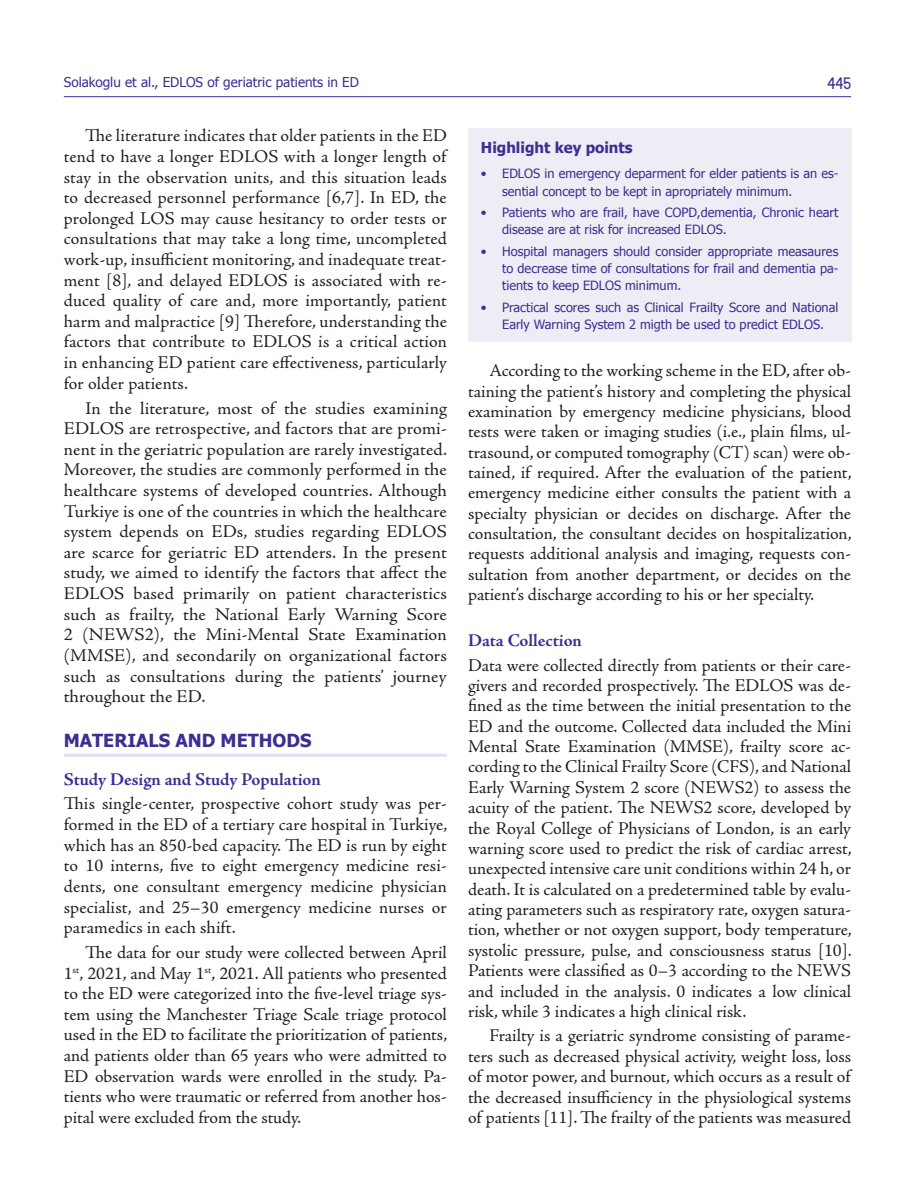
<style>
.page{position:relative;width:915px;height:1191px;background:#fff}
.page>*{position:absolute;margin:0;border:0;box-sizing:border-box;transform-origin:0 0}
._01__Yazı_Metni_NCI{font:18px/20.5px "Adobe Jenson Pro";color:#231f20;text-align:justify}
.Ikinci_Arabaslik{font:700 18px "Adobe Jenson Pro";letter-spacing:-.005em;color:#3a3091}
._06__Yazı_Konu_Basli{font:700 18px "Tahoma";color:#3a3091}
.t1{font:500 16.5px "Circula";color:#3a3091}
._05__Özet_Yazısı_NCI{font:700 15px "Tahoma";color:#3a3091}
.t2{font:13.5px "Tahoma";color:#3a3091}
._05__Özet_Yazısı_NCI-2{font:12.75px/17.2px "Tahoma";color:#3a3091}
</style>
<div class="page">
<hr style="left:64px;top:96px;width:786px;height:1px;background:#3a3091">
<hr style="left:64px;top:753px;width:382px;height:3px;background:#e2e0f0">
<div style="left:468px;top:128px;width:382px;height:214px;background:#eeedf5"></div>
<p class="t2" style="left:64px;top:73px;width:296px">Solakoglu et al., EDLOS of geriatric patients in ED</p>
<p class="t1" style="left:827px;top:73px;width:25px">445</p>
<p class="_01__Yazı_Metni_NCI" style="left:64px;top:126px;width:384px;text-indent:21px">The literature indicates that older patients in the ED tend to have a longer EDLOS with a longer length of stay in the observation units, and this situation leads to decreased personnel performance [6,7]. In ED, the prolonged LOS may cause hesitancy to order tests or consultations that may take a long time, uncompleted work-up, insufficient monitoring, and inadequate treat&shy;ment [8], and delayed EDLOS is associated with re&shy;duced quality of care and, more importantly, patient harm and malpractice [9] Therefore, understanding the factors that contribute to EDLOS is a critical action in enhancing ED patient care effectiveness, particularly for older patients.</p>
<p class="_01__Yazı_Metni_NCI" style="left:64px;top:398px;width:385px;text-indent:21px">In the literature, most of the studies examining EDLOS are retrospective, and factors that are promi&shy;nent in the geriatric population are rarely investigated.<br>Moreover, the studies are commonly performed in the healthcare systems of developed countries. Although Turkiye is one of the countries in which the healthcare system depends on EDs, studies regarding EDLOS are scarce for geriatric ED attenders. In the present study, we aimed to identify the factors that affect the EDLOS based primarily on patient characteristics such as frailty, the National Early Warning Score 2 (NEWS2), the Mini-Mental State Examination (MMSE), and secondarily on organizational factors such as consultations during the patients’ journey throughout the ED.</p>
<p class="_06__Yazı_Konu_Basli" style="left:64px;top:728px;width:249px">MATERIALS AND METHODS</p>
<p class="Ikinci_Arabaslik" style="left:64px;top:768px;width:258px">Study Design and Study Population</p>
<p class="_01__Yazı_Metni_NCI" style="left:64px;top:794px;width:385px">This single-center, prospective cohort study was per&shy;formed in the ED of a tertiary care hospital in Turkiye, which has an 850-bed capacity. The ED is run by eight to 10 interns, five to eight emergency medicine resi&shy;dents, one consultant emergency medicine physician specialist, and 25–30 emergency medicine nurses or paramedics in each shift.</p>
<p class="_01__Yazı_Metni_NCI" style="left:64px;top:942px;width:385px;text-indent:21px">The data for our study were collected between April 1<sup>st</sup>, 2021, and May 1<sup>st</sup>, 2021. All patients who presented to the ED were categorized into the five-level triage sys&shy;tem using the Manchester Triage Scale triage protocol used in the ED to facilitate the prioritization of patients, and patients older than 65 years who were admitted to ED observation wards were enrolled in the study. Pa&shy;tients who were traumatic or referred from another hos&shy;pital were excluded from the study.</p>
<p class="_05__Özet_Yazısı_NCI" style="left:480px;top:137px;width:153px">Highlight key points</p>
<p class="_05__Özet_Yazısı_NCI-2" style="left:502px;top:164px;width:337px;text-indent:-21px">• EDLOS in emergency deparment for elder patients is an es&shy;sential concept to be kept in apropriately minimum.</p>
<p class="_05__Özet_Yazısı_NCI-2" style="left:502px;top:203px;width:337px;text-indent:-21px">• Patients who are frail, have COPD,dementia, Chronic heart disease are at risk for increased EDLOS.</p>
<p class="_05__Özet_Yazısı_NCI-2" style="left:502px;top:242px;width:337px;text-align:justify;text-indent:-21px">• Hospital managers should consider appropriate measaures to decrease time of consultations for frail and dementia pa&shy;tients to keep EDLOS minimum.</p>
<p class="_05__Özet_Yazısı_NCI-2" style="left:480px;top:298px;width:359px;text-align:center">• Practical scores such as Clinical Frailty Score and National<br>Early Warning System 2 migth be used to predict EDLOS.</p>
<p class="_01__Yazı_Metni_NCI" style="left:468px;top:361px;width:385px;text-indent:21px">According to the working scheme in the ED, after ob&shy;taining the patient’s history and completing the physical examination by emergency medicine physicians, blood tests were taken or imaging studies (i.e., plain films, ul&shy;trasound, or computed tomography (CT) scan) were ob&shy;tained, if required. After the evaluation of the patient, emergency medicine either consults the patient with a specialty physician or decides on discharge. After the consultation, the consultant decides on hospitalization, requests additional analysis and imaging, requests con&shy;sultation from another department, or decides on the patient’s discharge according to his or her specialty.</p>
<p class="Ikinci_Arabaslik" style="left:468px;top:630px;width:115px">Data Collection</p>
<p class="_01__Yazı_Metni_NCI" style="left:468px;top:655px;width:385px">Data were collected directly from patients or their care&shy;givers and recorded prospectively. The EDLOS was de&shy;fined as the time between the initial presentation to the ED and the outcome. Collected data included the Mini Mental State Examination (MMSE), frailty score ac&shy;cording to the Clinical Frailty Score (CFS), and National Early Warning System 2 score (NEWS2) to assess the acuity of the patient. The NEWS2 score, developed by the Royal College of Physicians of London, is an early warning score used to predict the risk of cardiac arrest, unexpected intensive care unit conditions within 24 h, or death. It is calculated on a predetermined table by evalu&shy;ating parameters such as respiratory rate, oxygen satura&shy;tion, whether or not oxygen support, body temperature, systolic pressure, pulse, and consciousness status [10].<br>Patients were classified as 0–3 according to the NEWS and included in the analysis. 0 indicates a low clinical risk, while 3 indicates a high clinical risk.</p>
<p class="_01__Yazı_Metni_NCI" style="left:468px;top:1026px;width:384px;text-indent:21px">Frailty is a geriatric syndrome consisting of parame&shy;ters such as decreased physical activity, weight loss, loss of motor power, and burnout, which occurs as a result of the decreased insufficiency in the physiological systems of patients [11]. The frailty of the patients was measured</p>
</div>
